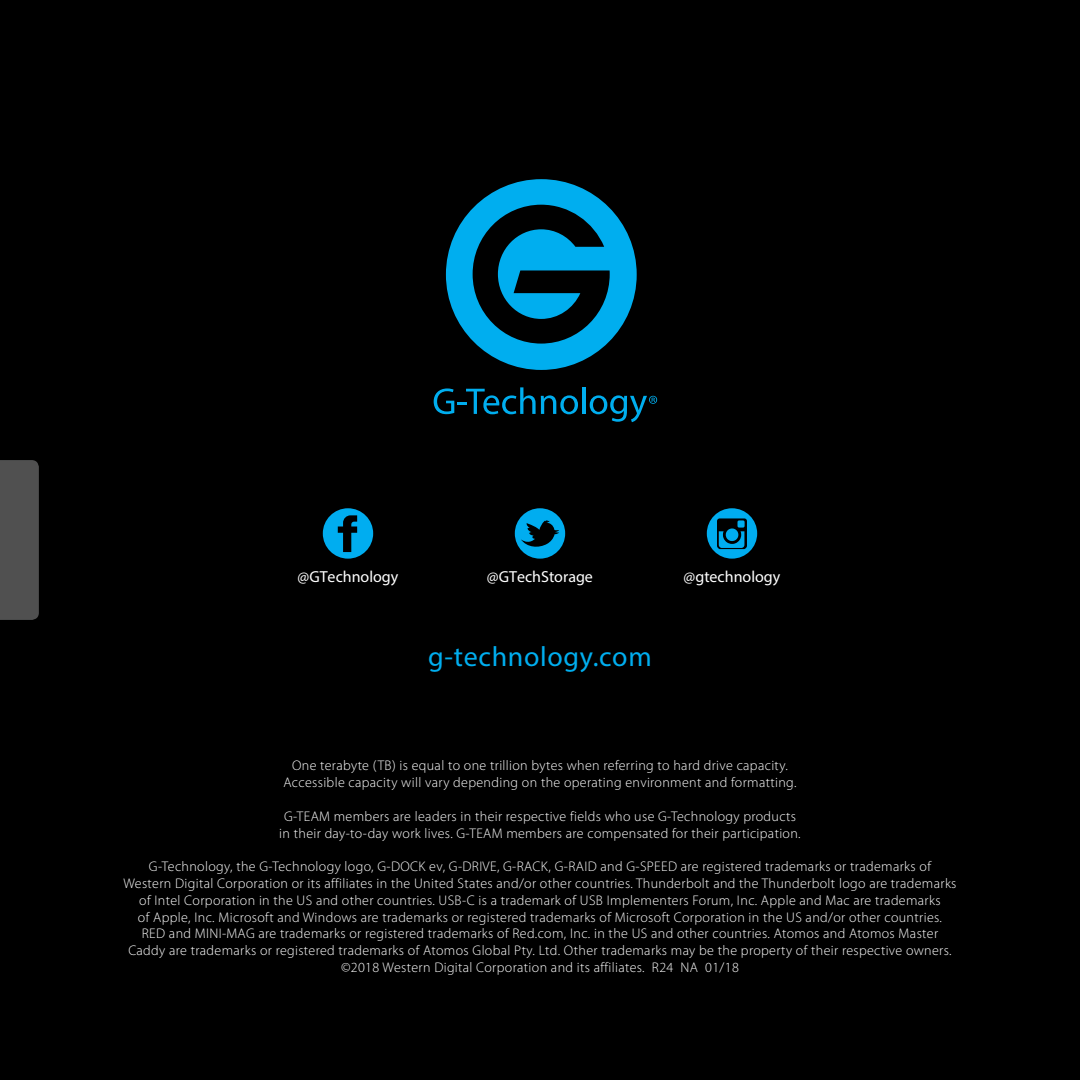
<style>
.page{position:relative;width:1080px;height:1080px;background:#000}
.page>*{position:absolute;margin:0;border:0;box-sizing:border-box;transform-origin:0 0}
.t1{font:28px "Myriad Pro";letter-spacing:.025em;color:#00aeef}
.t2{font:16px "Myriad Pro";color:#fff}
.t3{font:300 14px/16.8px "Myriad Pro";letter-spacing:.025em;color:#fff;text-align:center}
</style>
<div class="page">
<svg style="left:515px;top:508px;width:50px;height:51px"></svg>
<svg style="left:707px;top:508px;width:50px;height:51px"></svg>
<div style="left:738px;top:520px;width:7px;height:8px;background:#00adf0;border-radius:2px"></div>
<svg style="left:323px;top:508px;width:50px;height:51px"></svg>
<svg style="left:434px;top:387px;width:144px;height:27px"></svg>
<hr style="left:582px;top:387px;width:3px;height:27px;background:#00aeef">
<svg style="left:590px;top:395px;width:67px;height:27px"></svg>
<svg style="left:446px;top:179px;width:191px;height:191px"></svg>
<div style="left:0;top:460px;width:39px;height:160px;background:#505050"></div>
<p class="t2" style="left:298px;top:567px;width:102px">@GTechnology</p>
<p class="t2" style="left:487px;top:567px;width:108px">@GTechStorage</p>
<p class="t2" style="left:684px;top:567px;width:98px">@gtechnology</p>
<h1 class="t1" style="left:428px;top:639px;width:225px">g-technology.com</h1>
<p class="t3" style="left:283px;top:757px;width:515px">One terabyte (TB) is equal to one trillion bytes when referring to hard drive capacity.<br>Accessible capacity will vary depending on the operating environment and formatting.</p>
<p class="t3" style="left:279px;top:808px;width:523px">G-TEAM members are leaders in their respective fields who use G-Technology products in their day-to-day work lives. G-TEAM members are compensated for their participation.</p>
<p class="t3" style="left:123px;top:858px;width:835px">G-Technology, the G-Technology logo, G-DOCK ev, G-DRIVE, G-RACK, G-RAID and G-SPEED are registered trademarks or trademarks of Western Digital Corporation or its affiliates in the United States and/or other countries. Thunderbolt and the Thunderbolt logo are trademarks of Intel Corporation in the US and other countries. USB-C is a trademark of USB Implementers Forum, Inc. Apple and Mac are trademarks<br>of Apple, Inc. Microsoft and Windows are trademarks or registered trademarks of Microsoft Corporation in the US and/or other countries.<br>RED and MINI-MAG are trademarks or registered trademarks of Red.com, Inc. in the US and other countries. Atomos and Atomos Master Caddy are trademarks or registered trademarks of Atomos Global Pty. Ltd. Other trademarks may be the property of their respective owners. ©2018 Western Digital Corporation and its affiliates. R24 NA 01/18</p>
</div>
